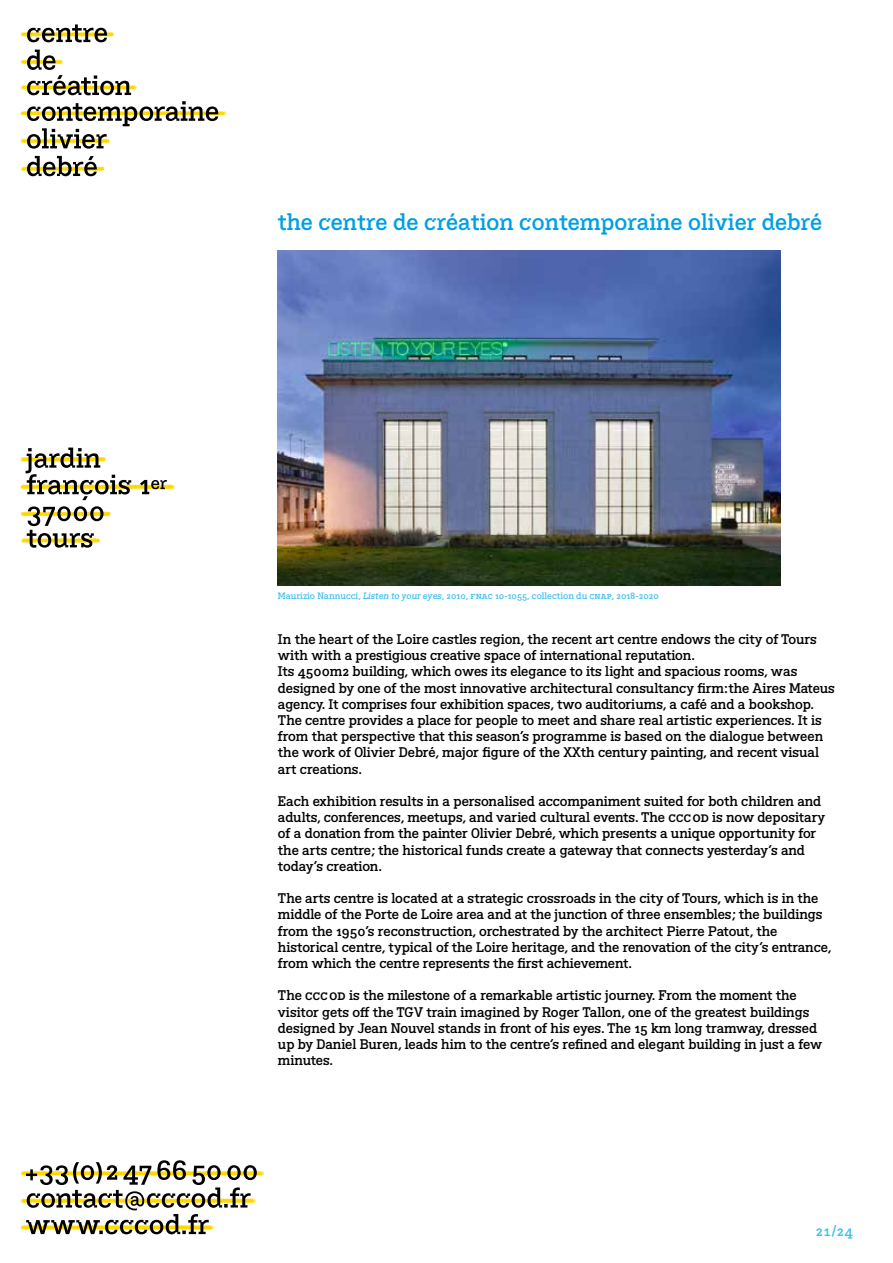
<style>
.page{position:relative;width:893px;height:1263px;background:#fff}
.page>*{position:absolute;margin:0;border:0;box-sizing:border-box;transform-origin:0 0}
.t1{font:22.5px "BVHCCCOD Titrage";color:#009fe3}
.t2{font:14.25px "BVHCCCOD";color:#41c0f0}
.t3{font:13.5px/16.2px "BVHCCCOD";letter-spacing:-.005em;color:#000}
.t4{font:9px "BVHCCCOD";color:#41c0f0}
.s1{font-style:italic}
</style>
<div class="page">
<img style="left:20px;top:31px;width:206px;height:141px">
<svg style="left:27px;top:24px;width:80px;height:18px"></svg>
<svg style="left:27px;top:50px;width:104px;height:45px"></svg>
<svg style="left:27px;top:101px;width:191px;height:48px"></svg>
<svg style="left:27px;top:156px;width:70px;height:20px"></svg>
<img style="left:19px;top:456px;width:156px;height:88px">
<svg style="left:27px;top:506px;width:77px;height:42px"></svg>
<svg style="left:26px;top:448px;width:141px;height:52px"></svg>
<img style="left:20px;top:1170px;width:244px;height:61px">
<svg style="left:26px;top:1160px;width:231px;height:74px"></svg>
<img style="left:278px;top:251px;width:502px;height:335px">
<h1 class="t1" style="left:278px;top:207px;width:546px">the centre de création contemporaine olivier debré</h1>
<p class="t4" style="left:278px;top:590px;width:382px">Maurizio Nannucci, <span class="s1">Listen to your eyes</span>, 2010, fnac 10-1055, collection du cnap, 2018-2020</p>
<p class="t3" style="left:278px;top:632px;width:558px">In the heart of the Loire castles region, the recent art centre endows the city of Tours with with a prestigious creative space of international reputation.<br>Its 4500m2 building, which owes its elegance to its light and spacious rooms, was designed by one of the most innovative architectural consultancy firm:the Aires Mateus agency. It comprises four exhibition spaces, two auditoriums, a café and a bookshop.<br>The centre provides a place for people to meet and share real artistic experiences. It is from that perspective that this season’s programme is based on the dialogue between the work of Olivier Debré, major figure of the XXth century painting, and recent visual art creations.</p>
<p class="t3" style="left:278px;top:794px;width:549px">Each exhibition results in a personalised accompaniment suited for both children and adults, conferences, meetups, and varied cultural events. The cccod is now depositary of a donation from the painter Olivier Debré, which presents a unique opportunity for the arts centre; the historical funds create a gateway that connects yesterday’s and today’s creation.</p>
<p class="t3" style="left:278px;top:891px;width:555px">The arts centre is located at a strategic crossroads in the city of Tours, which is in the middle of the Porte de Loire area and at the junction of three ensembles; the buildings from the 1950’s reconstruction, orchestrated by the architect Pierre Patout, the historical centre, typical of the Loire heritage, and the renovation of the city’s entrance, from which the centre represents the first achievement.</p>
<p class="t3" style="left:278px;top:988px;width:546px">The cccod is the milestone of a remarkable artistic journey. From the moment the visitor gets off the TGV train imagined by Roger Tallon, one of the greatest buildings designed by Jean Nouvel stands in front of his eyes. The 15 km long tramway, dressed up by Daniel Buren, leads him to the centre’s refined and elegant building in just a few minutes.</p>
<p class="t2" style="left:815px;top:1221px;width:40px">21/24</p>
</div>
